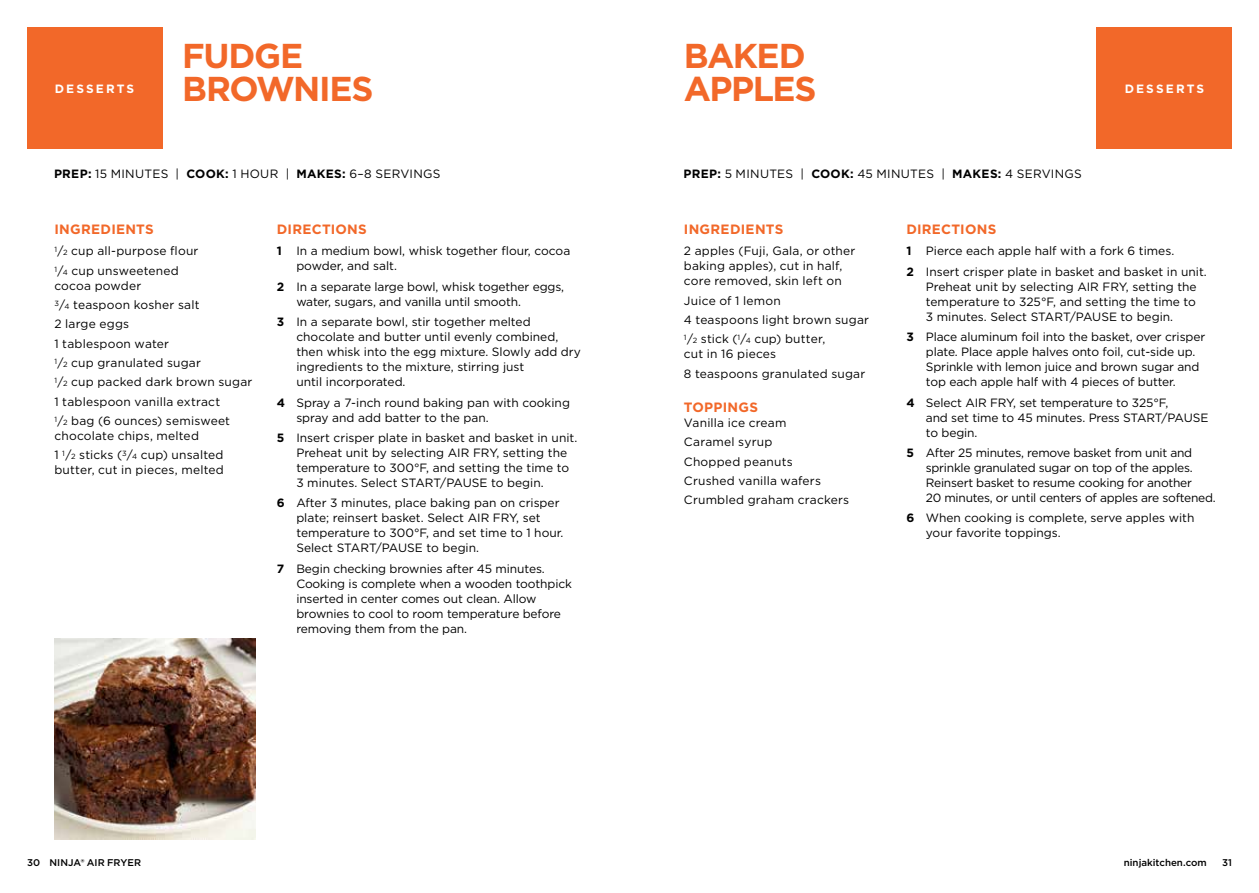
<style>
.page{position:relative;width:1259px;height:893px;background:#fff}
.page>*{position:absolute;margin:0;border:0;box-sizing:border-box;transform-origin:0 0}
.t1{font:700 34.5px/33px "Gotham";letter-spacing:-.04em;color:#f26829}
.t2{font:700 13.5px "Gotham";letter-spacing:.02em;color:#f26829}
.t3{font:12px/15px "Gotham";color:#000}
.t4{font:12px/15px "Gotham";letter-spacing:-.02em;color:#000}
.t5{font:12px "Gotham";letter-spacing:.025em;color:#000}
.t6{font:700 12px "Gotham";letter-spacing:.175em;color:#fff}
.t7{font:500 9.75px "Gotham";color:#000}
.s1{font-weight:700}
.s2{font-size:7.5px}
</style>
<div class="page">
<div style="left:27px;top:27px;width:135px;height:121px;background:#f26829"></div>
<div style="left:1097px;top:27px;width:135px;height:121px;background:#f26829"></div>
<img style="left:54px;top:638px;width:201px;height:201px">
<p class="t6" style="left:55px;top:80px;width:81px">DESSERTS</p>
<h1 class="t1" style="left:182px;top:39px;width:193px">FUDGE<br>BROWNIES</h1>
<p class="t5" style="left:54px;top:166px;width:388px"><span class="s1">PREP:</span> 15 MINUTES | <span class="s1">COOK:</span> 1 HOUR | <span class="s1">MAKES:</span> 6–8 SERVINGS</p>
<p class="t2" style="left:54px;top:220px;width:101px">INGREDIENTS</p>
<p class="t3" style="left:54px;top:241px;width:146px;line-height:19.4px"><sup>1</sup>/<span class="s2">2</span> cup all-purpose flour<br><sup>1</sup>/<span class="s2">4</span> cup unsweetened</p>
<p class="t3" style="left:54px;top:275px;width:199px;line-height:19.4px">cocoa powder<br><sup>3</sup>/<span class="s2">4</span> teaspoon kosher salt<br>2 large eggs<br>1 tablespoon water<br><sup>1</sup>/<span class="s2">2</span> cup granulated sugar<br><sup>1</sup>/<span class="s2">2</span> cup packed dark brown sugar<br>1 tablespoon vanilla extract<br><sup>1</sup>/<span class="s2">2</span> bag (6 ounces) semisweet</p>
<p class="t3" style="left:54px;top:426px;width:171px;line-height:19.4px">chocolate chips, melted<br>1 <sup>1</sup>/<span class="s2">2</span> sticks (<sup>3</sup>/<span class="s2">4</span> cup) unsalted</p>
<p class="t3" style="left:54px;top:462px;width:171px">butter, cut in pieces, melted</p>
<p class="t2" style="left:277px;top:220px;width:91px">DIRECTIONS</p>
<p class="t3" style="left:296px;top:243px;width:275px;text-indent:-20px"><span class="s1">1</span> In a medium bowl, whisk together flour, cocoa powder, and salt.</p>
<p class="t3" style="left:296px;top:279px;width:269px;text-indent:-20px"><span class="s1">2</span> In a separate large bowl, whisk together eggs, water, sugars, and vanilla until smooth.</p>
<p class="t3" style="left:296px;top:314px;width:286px;text-indent:-20px"><span class="s1">3</span> In a separate bowl, stir together melted chocolate and butter until evenly combined, then whisk into the egg mixture. Slowly add dry ingredients to the mixture, stirring just<br>until incorporated.</p>
<p class="t3" style="left:296px;top:395px;width:275px;text-indent:-20px"><span class="s1">4</span> Spray a 7-inch round baking pan with cooking spray and add batter to the pan.</p>
<p class="t3" style="left:296px;top:430px;width:282px;text-indent:-20px"><span class="s1">5</span> Insert crisper plate in basket and basket in unit.<br>Preheat unit by selecting AIR FRY, setting the temperature to 300°F, and setting the time to 3 minutes. Select START/PAUSE to begin.</p>
<p class="t3" style="left:296px;top:495px;width:269px;text-indent:-20px"><span class="s1">6</span> After 3 minutes, place baking pan on crisper plate; reinsert basket. Select AIR FRY, set temperature to 300°F, and set time to 1 hour.<br>Select START/PAUSE to begin.</p>
<p class="t3" style="left:296px;top:561px;width:277px;text-indent:-20px"><span class="s1">7</span> Begin checking brownies after 45 minutes.<br>Cooking is complete when a wooden toothpick inserted in center comes out clean. Allow brownies to cool to room temperature before removing them from the pan.</p>
<h1 class="t1" style="left:684px;top:39px;width:134px">BAKED<br>APPLES</h1>
<p class="t5" style="left:683px;top:166px;width:400px"><span class="s1">PREP:</span> 5 MINUTES | <span class="s1">COOK:</span> 45 MINUTES | <span class="s1">MAKES:</span> 4 SERVINGS</p>
<p class="t6" style="left:1124px;top:80px;width:81px">DESSERTS</p>
<p class="t2" style="left:684px;top:220px;width:101px">INGREDIENTS</p>
<p class="t3" style="left:684px;top:243px;width:173px">2 apples (Fuji, Gala, or other baking apples), cut in half, core removed, skin left on</p>
<p class="t3" style="left:684px;top:290px;width:187px;line-height:19.4px">Juice of 1 lemon<br>4 teaspoons light brown sugar<br><sup>1</sup>/<span class="s2">2</span> stick (<sup>1</sup>/<span class="s2">4</span> cup) butter,</p>
<p class="t3" style="left:684px;top:344px;width:183px;line-height:19.4px">cut in 16 pieces<br>8 teaspoons granulated sugar</p>
<p class="t2" style="left:684px;top:398px;width:76px">TOPPINGS</p>
<p class="t3" style="left:684px;top:413px;width:167px;line-height:19.4px">Vanilla ice cream<br>Caramel syrup<br>Chopped peanuts<br>Crushed vanilla wafers<br>Crumbled graham crackers</p>
<p class="t2" style="left:906px;top:220px;width:91px">DIRECTIONS</p>
<p class="t3" style="left:906px;top:241px;width:302px;line-height:20.4px"><span class="s1">1</span> Pierce each apple half with a fork 6 times.<br><span class="s1">2</span> Insert crisper plate in basket and basket in unit.</p>
<p class="t3" style="left:926px;top:279px;width:272px;text-align:justify">Preheat unit by selecting AIR FRY, setting the temperature to 325°F, and setting the time to 3 minutes. Select START/PAUSE to begin.</p>
<p class="t3" style="left:926px;top:329px;width:281px;text-indent:-20px"><span class="s1">3</span> Place aluminum foil into the basket, over crisper plate. Place apple halves onto foil, cut-side up.<br>Sprinkle with lemon juice and brown sugar and top each apple half with 4 pieces of butter.</p>
<p class="t3" style="left:926px;top:395px;width:284px;text-indent:-20px"><span class="s1">4</span> Select AIR FRY, set temperature to 325°F,<br>and set time to 45 minutes. Press START/PAUSE to begin.</p>
<p class="t4" style="left:926px;top:445px;width:291px;text-indent:-20px"><span class="s1">5</span> After 25 minutes, remove basket from unit and sprinkle granulated sugar on top of the apples.<br>Reinsert basket to resume cooking for another<br>20 minutes, or until centers of apples are softened.</p>
<p class="t3" style="left:926px;top:510px;width:270px;text-indent:-20px"><span class="s1">6</span> When cooking is complete, serve apples with your favorite toppings.</p>
<p class="t7" style="left:27px;top:856px;width:116px">30 NINJA® AIR FRYER</p>
<p class="t7" style="left:1123px;top:856px;width:85px">ninjakitchen.com</p>
<p class="t7" style="left:1222px;top:856px;width:11px">31</p>
</div>
